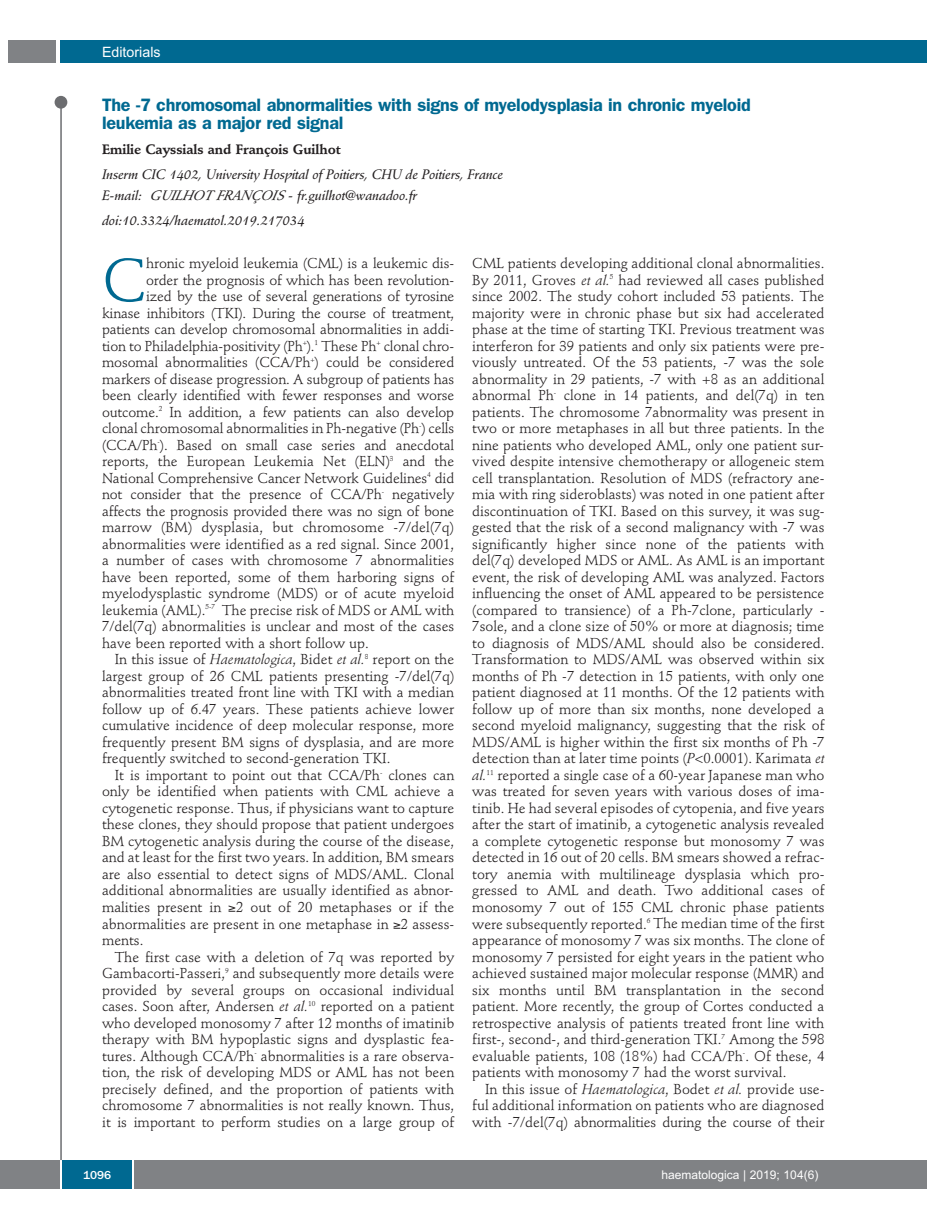
<style>
.page{position:relative;width:927px;height:1225px;background:#fff}
.page>*{position:absolute;margin:0;border:0;box-sizing:border-box;transform-origin:0 0}
.t1{font:60.45px "Stempel Schneidler";color:#006991}
.t2{font:600 18px/18px "Franklin Gothic";letter-spacing:-.015em;color:#006991}
.t3{font:14.25px/16.5px "Stempel Schneidler";color:#231f20;text-align:justify}
.t4{font:14.25px "Arial";color:#fff}
.t5{font:italic 13.5px/20.7px "Stempel Schneidler Med";letter-spacing:-.015em;color:#231f20}
.t6{font:700 13.5px "Stempel Schneidler";letter-spacing:-.005em;color:#231f20}
.t7{font:12px "Arial";color:#fff}
.t8{font:500 12px "Franklin Gothic";color:#fff}
.s1{font-style:italic}
</style>
<div class="page">
<div style="left:911px;top:40px;width:16px;height:22px;background:#006991"></div>
<div style="left:910px;top:1160px;width:17px;height:28px;background:#808285"></div>
<div style="left:60px;top:40px;width:852px;height:22px;background:#006991"></div>
<div style="left:9px;top:40px;width:47px;height:22px;background:#808285"></div>
<div style="left:0;top:1160px;width:911px;height:28px;background:#808285"></div>
<div style="left:62px;top:1160px;width:71px;height:28px;background:#006991"></div>
<hr style="left:60px;top:1160px;width:2px;height:28px;background:#fff">
<svg style="left:133px;top:1160px;width:1px;height:28px"></svg>
<div style="left:55px;top:96px;width:12px;height:13px;background:#6c6d70;border-radius:50%"></div>
<hr style="left:60px;top:99px;width:2px;height:1061px;background:#6c6d70">
<p class="t4" style="left:102px;top:44px;width:60px">Editorials</p>
<p class="t2" style="left:102px;top:98px;width:650px">The -7 chromosomal abnormalities with signs of myelodysplasia in chronic myeloid leukemia as a major red signal</p>
<p class="t6" style="left:102px;top:144px;width:240px">Emilie Cayssials and François Guilhot</p>
<p class="t5" style="left:102px;top:166px;width:402px">Inserm CIC 1402, University Hospital of Poitiers, CHU de Poitiers, France<br>E-mail: GUILHOT FRANÇOIS- fr.guilhot@wanadoo.fr</p>
<p class="t5" style="left:102px;top:211px;width:204px">doi:10.3324/haematol.2019.217034</p>
<h1 class="t1" style="left:102px;top:255px;width:46px">C</h1>
<p class="t3" style="left:146px;top:256px;width:310px">hronic myeloid leukemia (CML) is a leukemic dis-</p>
<p class="t3" style="left:472px;top:256px;width:354px">CML patients developing additional clonal abnormalities.<br>By 2011, Groves <span class="s1">et al.</span><sup>5</sup> had reviewed all cases published since 2002. The study cohort included 53 patients. The majority were in chronic phase but six had accelerated phase at the time of starting TKI. Previous treatment was interferon for 39 patients and only six patients were pre&shy;viously untreated. Of the 53 patients, -7 was the sole abnormality in 29 patients, -7 with +8 as an additional abnormal Ph<sup>-</sup> clone in 14 patients, and del(7q) in ten patients. The chromosome 7abnormality was present in two or more metaphases in all but three patients. In the nine patients who developed AML, only one patient sur&shy;vived despite intensive chemotherapy or allogeneic stem cell transplantation. Resolution of MDS (refractory ane&shy;mia with ring sideroblasts) was noted in one patient after discontinuation of TKI. Based on this survey, it was sug&shy;gested that the risk of a second malignancy with -7 was significantly higher since none of the patients with del(7q) developed MDS or AML. As AML is an important event, the risk of developing AML was analyzed. Factors influencing the onset of AML appeared to be persistence (compared to transience) of a Ph-7clone, particularly - 7sole, and a clone size of 50% or more at diagnosis; time to diagnosis of MDS/AML should also be considered.<br>Transformation to MDS/AML was observed within six months of Ph -7 detection in 15 patients, with only one patient diagnosed at 11 months. Of the 12 patients with follow up of more than six months, none developed a second myeloid malignancy, suggesting that the risk of MDS/AML is higher within the first six months of Ph -7 detection than at later time points (<span class="s1">P</span>&lt;0.0001). Karimata <span class="s1">et al.</span><sup>11</sup> reported a single case of a 60-year Japanese man who was treated for seven years with various doses of ima&shy;tinib. He had several episodes of cytopenia, and five years after the start of imatinib, a cytogenetic analysis revealed a complete cytogenetic response but monosomy 7 was detected in 16 out of 20 cells. BM smears showed a refrac&shy;tory anemia with multilineage dysplasia which pro&shy;gressed to AML and death. Two additional cases of monosomy 7 out of 155 CML chronic phase patients were subsequently reported.<sup>6</sup> The median time of the first appearance of monosomy 7 was six months. The clone of monosomy 7 persisted for eight years in the patient who achieved sustained major molecular response (MMR) and six months until BM transplantation in the second patient. More recently, the group of Cortes conducted a retrospective analysis of patients treated front line with first-, second-, and third-generation TKI.<sup>7</sup> Among the 598 evaluable patients, 108 (18%) had CCA/Ph<sup>-</sup>. Of these, 4 patients with monosomy 7 had the worst survival.</p>
<p class="t3" style="left:472px;top:1081px;width:354px;text-indent:13px">In this issue of <span class="s1">Haematologica</span>, Bodet <span class="s1">et al.</span> provide use&shy;ful additional information on patients who are diagnosed with -7/del(7q) abnormalities during the course of their</p>
<p class="t3" style="left:146px;top:273px;width:310px">order the prognosis of which has been revolution-</p>
<p class="t3" style="left:146px;top:289px;width:310px">ized by the use of several generations of tyrosine</p>
<p class="t3" style="left:102px;top:306px;width:354px">kinase inhibitors (TKI). During the course of treatment,</p>
<p class="t3" style="left:102px;top:322px;width:354px">patients can develop chromosomal abnormalities in addi-</p>
<p class="t3" style="left:102px;top:339px;width:354px">tion to Philadelphia-positivity (Ph<sup>+</sup>).<sup>1</sup> These Ph<sup>+</sup> clonal chro-</p>
<p class="t3" style="left:102px;top:355px;width:354px">mosomal abnormalities (CCA/Ph<sup>+</sup>) could be considered</p>
<p class="t3" style="left:102px;top:372px;width:354px">markers of disease progression. A subgroup of patients has</p>
<p class="t3" style="left:102px;top:388px;width:354px">been clearly identified with fewer responses and worse</p>
<p class="t3" style="left:102px;top:405px;width:354px">outcome.<sup>2</sup> In addition, a few patients can also develop</p>
<p class="t3" style="left:102px;top:421px;width:354px">clonal chromosomal abnormalities in Ph-negative (Ph<sup>-</sup>) cells</p>
<p class="t3" style="left:102px;top:438px;width:354px">(CCA/Ph<sup>-</sup>). Based on small case series and anecdotal</p>
<p class="t3" style="left:102px;top:454px;width:354px">reports, the European Leukemia Net (ELN)<sup>3</sup> and the</p>
<p class="t3" style="left:102px;top:471px;width:354px">National Comprehensive Cancer Network Guidelines<sup>4</sup> did</p>
<p class="t3" style="left:102px;top:487px;width:354px">not consider that the presence of CCA/Ph<sup>-</sup> negatively</p>
<p class="t3" style="left:102px;top:504px;width:354px">affects the prognosis provided there was no sign of bone</p>
<p class="t3" style="left:102px;top:520px;width:354px">marrow (BM) dysplasia, but chromosome -7/del(7q)</p>
<p class="t3" style="left:102px;top:537px;width:354px">abnormalities were identified as a red signal. Since 2001,</p>
<p class="t3" style="left:102px;top:553px;width:354px">a number of cases with chromosome 7 abnormalities</p>
<p class="t3" style="left:102px;top:570px;width:354px">have been reported, some of them harboring signs of</p>
<p class="t3" style="left:102px;top:586px;width:354px">myelodysplastic syndrome (MDS) or of acute myeloid</p>
<p class="t3" style="left:102px;top:603px;width:354px">leukemia (AML).<sup>5-7</sup> The precise risk of MDS or AML with</p>
<p class="t3" style="left:102px;top:619px;width:354px">7/del(7q) abnormalities is unclear and most of the cases</p>
<p class="t3" style="left:102px;top:636px;width:268px">have been reported with a short follow up.</p>
<p class="t3" style="left:115px;top:652px;width:341px">In this issue of <span class="s1">Haematologica</span>, Bidet <span class="s1">et al.</span><sup>8</sup> report on the</p>
<p class="t3" style="left:102px;top:669px;width:354px">largest group of 26 CML patients presenting -7/del(7q)</p>
<p class="t3" style="left:102px;top:685px;width:354px">abnormalities treated front line with TKI with a median</p>
<p class="t3" style="left:102px;top:702px;width:354px">follow up of 6.47 years. These patients achieve lower</p>
<p class="t3" style="left:102px;top:718px;width:354px">cumulative incidence of deep molecular response, more</p>
<p class="t3" style="left:102px;top:735px;width:354px">frequently present BM signs of dysplasia, and are more</p>
<p class="t3" style="left:102px;top:751px;width:290px">frequently switched to second-generation TKI.</p>
<p class="t3" style="left:115px;top:768px;width:341px">It is important to point out that CCA/Ph<sup>-</sup> clones can</p>
<p class="t3" style="left:102px;top:784px;width:354px">only be identified when patients with CML achieve a</p>
<p class="t3" style="left:102px;top:801px;width:354px">cytogenetic response. Thus, if physicians want to capture</p>
<p class="t3" style="left:102px;top:817px;width:354px">these clones, they should propose that patient undergoes</p>
<p class="t3" style="left:102px;top:834px;width:354px">BM cytogenetic analysis during the course of the disease,</p>
<p class="t3" style="left:102px;top:850px;width:354px">and at least for the first two years. In addition, BM smears</p>
<p class="t3" style="left:102px;top:867px;width:354px">are also essential to detect signs of MDS/AML. Clonal</p>
<p class="t3" style="left:102px;top:883px;width:353px">additional abnormalities are usually identified as abnor-</p>
<p class="t3" style="left:102px;top:900px;width:354px">malities present in ≥2 out of 20 metaphases or if the</p>
<p class="t3" style="left:102px;top:916px;width:354px">abnormalities are present in one metaphase in ≥2 assess-</p>
<p class="t3" style="left:102px;top:933px;width:43px">ments.</p>
<p class="t3" style="left:115px;top:949px;width:341px">The first case with a deletion of 7q was reported by</p>
<p class="t3" style="left:102px;top:966px;width:354px">Gambacorti-Passeri,<sup>9</sup> and subsequently more details were</p>
<p class="t3" style="left:102px;top:982px;width:354px">provided by several groups on occasional individual</p>
<p class="t3" style="left:102px;top:999px;width:354px">cases. Soon after, Andersen <span class="s1">et al.</span><sup>10</sup> reported on a patient</p>
<p class="t3" style="left:102px;top:1015px;width:354px">who developed monosomy 7 after 12 months of imatinib</p>
<p class="t3" style="left:102px;top:1032px;width:354px">therapy with BM hypoplastic signs and dysplastic fea-</p>
<p class="t3" style="left:102px;top:1048px;width:354px">tures. Although CCA/Ph<sup>-</sup> abnormalities is a rare observa-</p>
<p class="t3" style="left:102px;top:1065px;width:354px">tion, the risk of developing MDS or AML has not been</p>
<p class="t3" style="left:102px;top:1081px;width:354px">precisely defined, and the proportion of patients with</p>
<p class="t3" style="left:102px;top:1098px;width:354px">chromosome 7 abnormalities is not really known. Thus,</p>
<p class="t3" style="left:102px;top:1114px;width:354px">it is important to perform studies on a large group of</p>
<p class="t8" style="left:83px;top:1167px;width:30px">1096</p>
<p class="t7" style="left:661px;top:1167px;width:158px">haematologica | 2019; 104(6)</p>
</div>
